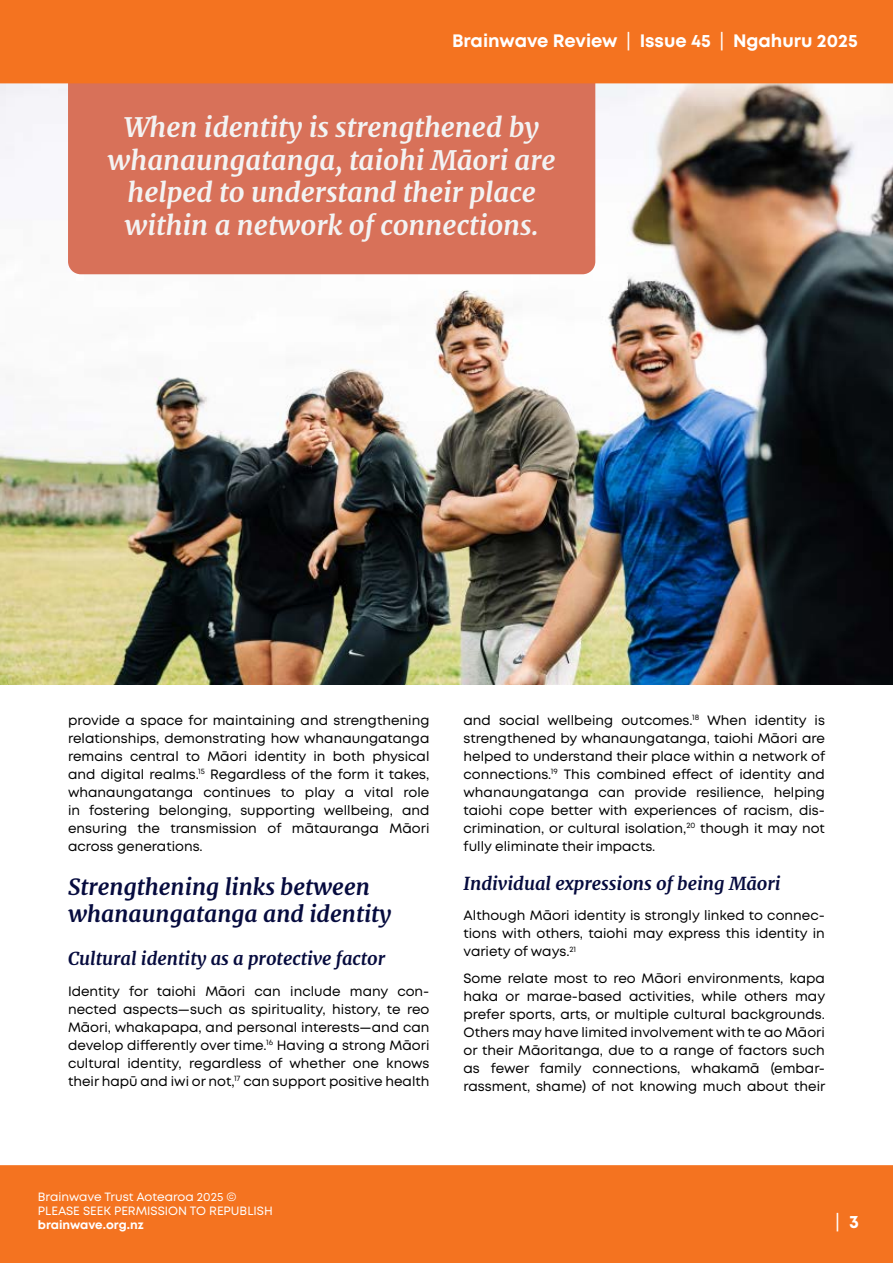
<style>
.page{position:relative;width:893px;height:1263px;background:#fff}
.page>*{position:absolute;margin:0;border:0;box-sizing:border-box;transform-origin:0 0}
.t1{font:italic 700 27px/32.4px "Merriweather";color:#f3f3f3;text-align:center}
.t2{font:italic 700 22.5px/27px "Merriweather";color:#060b3e}
.t3{font:italic 700 18px "Merriweather";color:#060b3e}
.t4{font:700 18px "Mont";color:#fff}
.t5{font:18px "Mont";color:#fff}
.t6{font:13.5px/18px "Mont";color:#000;text-align:justify}
.t7{font:12px/14.4px "Mont";color:#fff}
.t8{font:700 12px "Mont";color:#fff}
.s1{font-weight:400}
.s2{font-weight:700}
</style>
<div class="page">
<img style="left:0;top:83px;width:893px;height:602px">
<div style="left:68px;top:68px;width:527px;height:206px;background:#d87159;border-radius:13px"></div>
<div style="left:0;top:0;width:893px;height:83px;background:#f47320"></div>
<div style="left:0;top:1165px;width:893px;height:98px;background:#f47320"></div>
<h3 class="t4" style="left:452px;top:29px;width:407px">Brainwave Review <span class="s1">|</span> Issue 45 <span class="s1">|</span> Ngahuru 2025</h3>
<h1 class="t1" style="left:108px;top:111px;width:450px">When identity is strengthened by whanaungatanga, taiohi Māori are helped to understand their place within a network of connections.</h1>
<p class="t6" style="left:68px;top:711px;width:363px">provide a space for maintaining and strengthening relationships, demonstrating how whanaungatanga remains central to Māori identity in both physical and digital realms.<sup>15</sup> Regardless of the form it takes, whanaungatanga continues to play a vital role in fostering belonging, supporting wellbeing, and ensuring the transmission of mātauranga Māori across generations.</p>
<h2 class="t2" style="left:68px;top:873px;width:325px">Strengthening links between whanaungatanga and identity</h2>
<h3 class="t3" style="left:68px;top:946px;width:319px">Cultural identity as a protective factor</h3>
<p class="t6" style="left:68px;top:982px;width:363px">Identity for taiohi Māori can include many con&shy;nected aspects—such as spirituality, history, te reo Māori, whakapapa, and personal interests—and can develop differently over time.<sup>16</sup> Having a strong Māori cultural identity, regardless of whether one knows their hapū and iwi or not,<sup>17</sup> can support positive health</p>
<p class="t6" style="left:463px;top:711px;width:363px">and social wellbeing outcomes.<sup>18</sup> When identity is strengthened by whanaungatanga, taiohi Māori are helped to understand their place within a network of connections.<sup>19</sup> This combined effect of identity and whanaungatanga can provide resilience, helping taiohi cope better with experiences of racism, dis&shy;crimination, or cultural isolation,<sup>20</sup> though it may not fully eliminate their impacts.</p>
<h3 class="t3" style="left:463px;top:870px;width:319px">Individual expressions of being Māori</h3>
<p class="t6" style="left:463px;top:907px;width:363px">Although Māori identity is strongly linked to connec&shy;tions with others, taiohi may express this identity in variety of ways.<sup>21</sup></p>
<p class="t6" style="left:463px;top:969px;width:363px">Some relate most to reo Māori environments, kapa haka or marae-based activities, while others may prefer sports, arts, or multiple cultural backgrounds.<br>Others may have limited involvement with te ao Māori or their Māoritanga, due to a range of factors such as fewer family connections, whakamā (embar&shy;rassment, shame) of not knowing much about their</p>
<p class="t7" style="left:38px;top:1189px;width:236px">Brainwave Trust Aotearoa 2025 ©<br>PLEASE SEEK PERMISSION TO REPUBLISH</p>
<p class="t8" style="left:38px;top:1217px;width:107px">brainwave.org.nz</p>
<h3 class="t5" style="left:835px;top:1210px;width:25px">| <span class="s2">3</span></h3>
</div>
